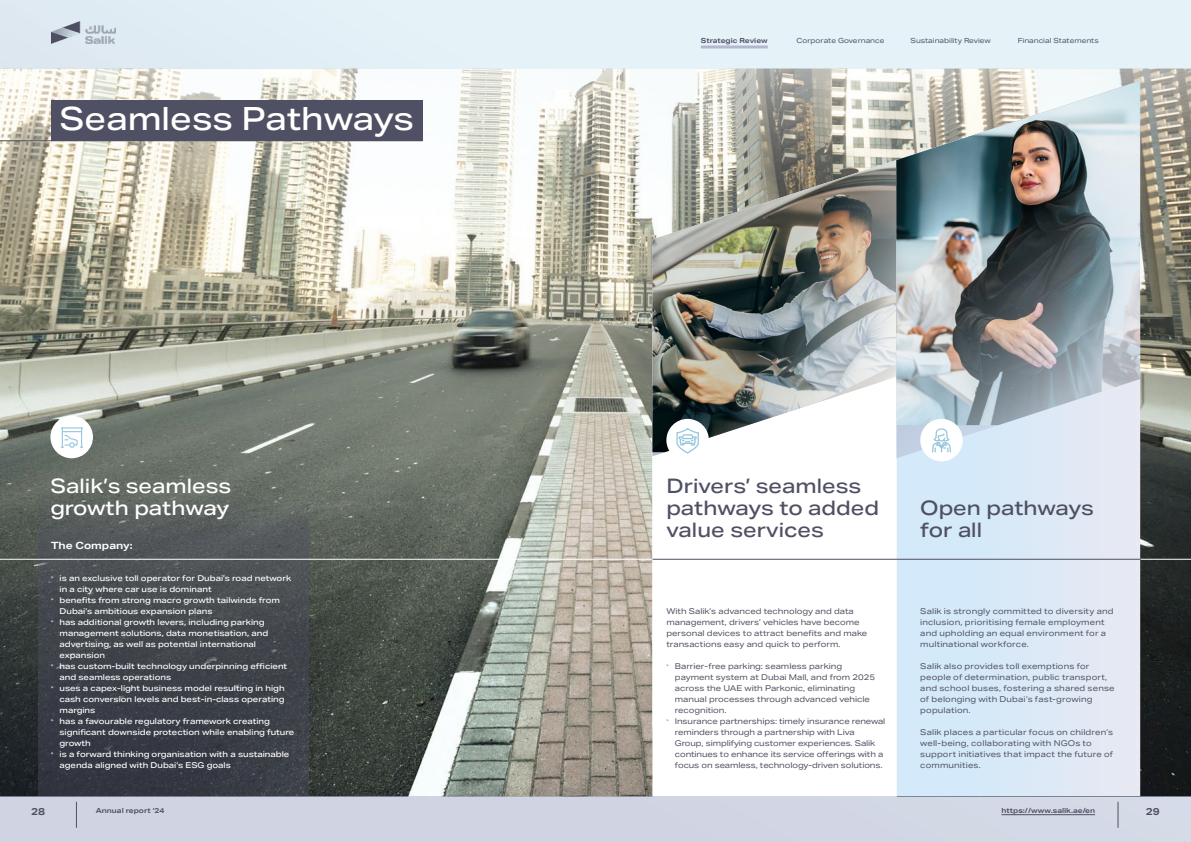
<style>
.page{position:relative;width:1191px;height:842px;background:#fff}
.page>*{position:absolute;margin:0;border:0;box-sizing:border-box;transform-origin:0 0}
.t1{font:500 32px "Aktiv Grotesk Ex";color:#fff}
.t2{font:500 20px/22px "Aktiv Grotesk Ex";color:#4f5063}
.t3{font:500 20px/22px "Aktiv Grotesk Ex";color:#fff}
.t4{font:700 10px "Aktiv Grotesk Ex";color:#fff}
.t5{font:700 10px "Aktiv Grotesk Ex";color:#4f5063}
.t6{font:500 8px "Aktiv Grotesk Ex";color:#fff}
.t7{font:8px/11px "Aktiv Grotesk Ex";color:#4f5063}
.t8{font:8px/11px "Aktiv Grotesk Ex";letter-spacing:.02em;color:#4f5063}
.t9{font:7px "Aktiv Grotesk Ex";color:#4f5063}
.t10{font:700 7px "Aktiv Grotesk Ex";color:#4f5063}
</style>
<div class="page">
<img style="left:0;top:69px;width:1191px;height:727px">
<svg style="left:38px;top:456px;width:270px;height:340px;background:#494d51"></svg>
<svg style="left:896px;top:458px;width:244px;height:338px;background:#dae8f6"></svg>
<svg style="left:652px;top:456px;width:244px;height:340px"></svg>
<div style="left:51px;top:100px;width:371px;height:41px;background:#4f5063"></div>
<hr style="left:0;top:140px;width:422px;height:1px;background:#4f5063">
<hr style="left:652px;top:559px;width:488px;height:1px;background:#4f5063">
<hr style="left:0;top:559px;width:652px;height:1px;background:#fff">
<hr style="left:1140px;top:559px;width:51px;height:1px;background:#fff">
<img style="left:652px;top:160px;width:244px;height:292px">
<svg style="left:896px;top:425px;width:244px;height:33px;background:#d9e5f3"></svg>
<img style="left:896px;top:81px;width:244px;height:344px">
<div style="left:666px;top:419px;width:43px;height:42px;background:#fff;border-radius:50%"></div>
<svg style="left:676px;top:427px;width:23px;height:27px"></svg>
<div style="left:50px;top:416px;width:43px;height:42px;background:#fff;border-radius:50%"></div>
<svg style="left:61px;top:427px;width:22px;height:21px"></svg>
<div style="left:920px;top:419px;width:42px;height:42px;background:#fff;border-radius:50%"></div>
<svg style="left:932px;top:428px;width:19px;height:25px"></svg>
<div style="left:0;top:0;width:1191px;height:69px;background:#e5f3f9"></div>
<div style="left:0;top:796px;width:1191px;height:46px;background:#d0d4e2"></div>
<hr style="left:1001px;top:814px;width:94px;height:1px;background:#4f5063">
<svg style="left:76px;top:802px;width:1px;height:26px"></svg>
<svg style="left:1117px;top:802px;width:1px;height:26px"></svg>
<img style="left:51px;top:21px;width:64px;height:23px">
<hr style="left:701px;top:45px;width:67px;height:3px;background:#b2b8d0">
<h1 class="t1" style="left:60px;top:100px;width:356px">Seamless Pathways</h1>
<h2 class="t3" style="left:50px;top:475px;width:182px">Salik’s seamless growth pathway</h2>
<p class="t4" style="left:51px;top:540px;width:83px">The Company:</p>
<p class="t6" style="left:51px;top:573px;width:242px"><sup>▶</sup> is an exclusive toll operator for Dubai’s road network</p>
<p class="t6" style="left:60px;top:584px;width:154px">in a city where car use is dominant</p>
<p class="t6" style="left:51px;top:595px;width:230px"><sup>▶</sup> benefits from strong macro growth tailwinds from</p>
<p class="t6" style="left:60px;top:606px;width:154px">Dubai’s ambitious expansion plans</p>
<p class="t6" style="left:51px;top:617px;width:215px"><sup>▶</sup> has additional growth levers, including parking</p>
<p class="t6" style="left:60px;top:628px;width:210px">management solutions, data monetisation, and</p>
<p class="t6" style="left:60px;top:639px;width:198px">advertising, as well as potential international</p>
<p class="t6" style="left:60px;top:650px;width:47px">expansion</p>
<p class="t6" style="left:51px;top:661px;width:238px"><sup>▶</sup> has custom-built technology underpinning efficient</p>
<p class="t6" style="left:60px;top:672px;width:113px">and seamless operations</p>
<p class="t6" style="left:51px;top:683px;width:235px"><sup>▶</sup> uses a capex-light business model resulting in high</p>
<p class="t6" style="left:60px;top:694px;width:226px">cash conversion levels and best-in-class operating</p>
<p class="t6" style="left:60px;top:705px;width:37px">margins</p>
<p class="t6" style="left:51px;top:716px;width:220px"><sup>▶</sup> has a favourable regulatory framework creating</p>
<p class="t6" style="left:60px;top:727px;width:236px">significant downside protection while enabling future</p>
<p class="t6" style="left:60px;top:738px;width:33px">growth</p>
<p class="t6" style="left:51px;top:749px;width:240px"><sup>▶</sup> is a forward thinking organisation with a sustainable</p>
<p class="t6" style="left:60px;top:760px;width:173px">agenda aligned with Dubai’s ESG goals</p>
<p class="t10" style="left:701px;top:36px;width:68px">Strategic Review</p>
<p class="t9" style="left:796px;top:36px;width:89px">Corporate Governance</p>
<p class="t9" style="left:910px;top:36px;width:82px">Sustainability Review</p>
<p class="t9" style="left:1017px;top:36px;width:82px">Financial Statements</p>
<h2 class="t2" style="left:666px;top:475px;width:214px">Drivers’ seamless pathways to added value services</h2>
<p class="t7" style="left:666px;top:605px;width:202px">With Salik’s advanced technology and data management, drivers’ vehicles have become personal devices to attract benefits and make transactions easy and quick to perform.</p>
<p class="t7" style="left:666px;top:660px;width:177px"><sup>▶</sup> Barrier-free parking: seamless parking</p>
<p class="t7" style="left:675px;top:671px;width:202px">payment system at Dubai Mall, and from 2025</p>
<p class="t7" style="left:675px;top:682px;width:182px">across the UAE with Parkonic, eliminating</p>
<p class="t7" style="left:675px;top:693px;width:196px">manual processes through advanced vehicle</p>
<p class="t7" style="left:675px;top:704px;width:53px">recognition.</p>
<p class="t7" style="left:666px;top:715px;width:220px"><sup>▶</sup> Insurance partnerships: timely insurance renewal</p>
<p class="t7" style="left:675px;top:726px;width:181px">reminders through a partnership with Liva</p>
<p class="t7" style="left:675px;top:737px;width:202px">Group, simplifying customer experiences. Salik</p>
<p class="t7" style="left:675px;top:748px;width:210px">continues to enhance its service offerings with a</p>
<p class="t7" style="left:675px;top:759px;width:209px">focus on seamless, technology-driven solutions.</p>
<h2 class="t2" style="left:920px;top:497px;width:175px">Open pathways for all</h2>
<p class="t8" style="left:920px;top:605px;width:195px">Salik is strongly committed to diversity and inclusion, prioritising female employment and upholding an equal environment for a multinational workforce.</p>
<p class="t8" style="left:920px;top:660px;width:196px">Salik also provides toll exemptions for people of determination, public transport, and school buses, fostering a shared sense of belonging with Dubai’s fast-growing population.</p>
<p class="t8" style="left:920px;top:726px;width:194px">Salik places a particular focus on children’s well-being, collaborating with NGOs to support initiatives that impact the future of communities.</p>
<p class="t5" style="left:31px;top:805px;width:16px">28</p>
<p class="t10" style="left:96px;top:806px;width:70px">Annual report ‘24</p>
<p class="t10" style="left:1001px;top:806px;width:95px">https://www.salik.ae/en</p>
<p class="t5" style="left:1145px;top:805px;width:15px">29</p>
</div>
